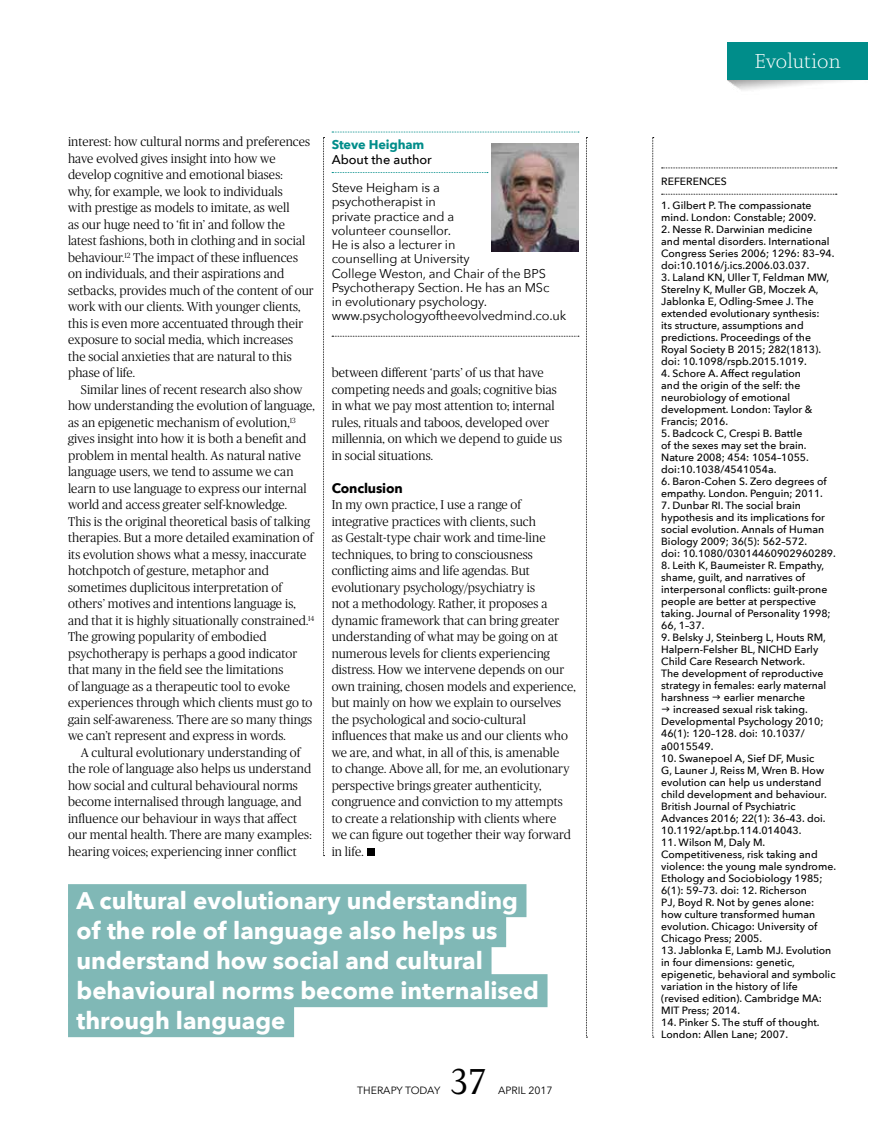
<style>
.page{position:relative;width:893px;height:1127px;background:#fff}
.page>*{position:absolute;margin:0;border:0;box-sizing:border-box;transform-origin:0 0}
.t1{font:37.5px "Joanna Nova";color:#000}
.t2{font:700 24px/30px "Avenir Next";color:#fff}
.t3{font:300 21px "Joanna Nova";letter-spacing:-.01em;color:#fff}
.t4{font:700 13.5px "Avenir Next";letter-spacing:-.01em;color:#000}
.t5{font:300 12.75px/16.5px "Publico";letter-spacing:.01em;color:#000}
.t6{font:12.75px/14.2px "Avenir Next";letter-spacing:-.01em;color:#000}
.t7{font:500 12.75px "Avenir Next";color:#000}
.t8{font:700 12.75px "Avenir Next";letter-spacing:-.01em;color:#008d8a}
.t9{font:500 10.5px/12px "Avenir Next";color:#000}
.t10{font:10.5px "Avenir Next";color:#000}
</style>
<div class="page">
<img style="left:727px;top:80px;width:123px;height:10px">
<div style="left:727px;top:43px;width:140px;height:37px;background:#008d8a"></div>
<svg style="left:586px;top:137px;width:1px;height:901px"></svg>
<svg style="left:652px;top:137px;width:2px;height:901px"></svg>
<svg style="left:323px;top:137px;width:2px;height:719px"></svg>
<svg style="left:332px;top:336px;width:247px;height:1px"></svg>
<svg style="left:662px;top:168px;width:175px;height:1px"></svg>
<svg style="left:662px;top:194px;width:175px;height:1px"></svg>
<div style="left:367px;top:848px;width:8px;height:8px;background:#000"></div>
<div style="left:68px;top:884px;width:458px;height:33px;background:#80b8b6"></div>
<div style="left:68px;top:914px;width:438px;height:33px;background:#80b8b6"></div>
<div style="left:68px;top:944px;width:423px;height:33px;background:#80b8b6"></div>
<div style="left:68px;top:974px;width:479px;height:33px;background:#80b8b6"></div>
<div style="left:68px;top:1004px;width:226px;height:33px;background:#80b8b6"></div>
<img style="left:492px;top:143px;width:86px;height:108px">
<svg style="left:332px;top:132px;width:247px;height:1px"></svg>
<svg style="left:332px;top:172px;width:156px;height:1px"></svg>
<p class="t5" style="left:68px;top:133px;width:247px">interest: how cultural norms and preferences have evolved gives insight into how we develop cognitive and emotional biases:<br>why, for example, we look to individuals<br>with prestige as models to imitate, as well<br>as our huge need to ‘fit in’ and follow the latest fashions, both in clothing and in social behaviour.<sup>12</sup> The impact of these influences on individuals, and their aspirations and setbacks, provides much of the content of our work with our clients. With younger clients, this is even more accentuated through their exposure to social media, which increases the social anxieties that are natural to this phase of life.</p>
<p class="t5" style="left:68px;top:380px;width:248px;text-indent:13px">Similar lines of recent research also show how understanding the evolution of language, as an epigenetic mechanism of evolution,<sup>13 </sup>gives insight into how it is both a benefit and problem in mental health. As natural native language users, we tend to assume we can learn to use language to express our internal world and access greater self-knowledge.<br>This is the original theoretical basis of talking therapies. But a more detailed examination of its evolution shows what a messy, inaccurate hotchpotch of gesture, metaphor and sometimes duplicitous interpretation of others’ motives and intentions language is, and that it is highly situationally constrained.<sup>14<br></sup>The growing popularity of embodied psychotherapy is perhaps a good indicator that many in the field see the limitations<br>of language as a therapeutic tool to evoke experiences through which clients must go to gain self-awareness. There are so many things we can’t represent and express in words.</p>
<p class="t5" style="left:68px;top:743px;width:245px;text-indent:13px">A cultural evolutionary understanding of the role of language also helps us understand how social and cultural behavioural norms become internalised through language, and influence our behaviour in ways that affect our mental health. There are many examples: hearing voices; experiencing inner conflict</p>
<p class="t8" style="left:332px;top:134px;width:94px">Steve Heigham</p>
<p class="t7" style="left:332px;top:148px;width:102px">About the author</p>
<p class="t6" style="left:332px;top:180px;width:236px">Steve Heigham is a<br>psychotherapist in<br>private practice and a<br>volunteer counsellor.<br>He is also a lecturer in<br>counselling at University<br>College Weston, and Chair of the BPS<br>Psychotherapy Section. He has an MSc<br>in evolutionary psychology. www.psychologyoftheevolvedmind.co.uk</p>
<p class="t5" style="left:332px;top:364px;width:232px">between different ‘parts’ of us that have competing needs and goals; cognitive bias in what we pay most attention to; internal rules, rituals and taboos, developed over millennia, on which we depend to guide us in social situations.</p>
<p class="t4" style="left:332px;top:476px;width:73px">Conclusion</p>
<p class="t5" style="left:332px;top:496px;width:246px">In my own practice, I use a range of integrative practices with clients, such<br>as Gestalt-type chair work and time-line techniques, to bring to consciousness conflicting aims and life agendas. But evolutionary psychology/psychiatry is<br>not a methodology. Rather, it proposes a dynamic framework that can bring greater understanding of what may be going on at numerous levels for clients experiencing distress. How we intervene depends on our own training, chosen models and experience, but mainly on how we explain to ourselves the psychological and socio-cultural influences that make us and our clients who we are, and what, in all of this, is amenable<br>to change. Above all, for me, an evolutionary perspective brings greater authenticity, congruence and conviction to my attempts to create a relationship with clients where<br>we can figure out together their way forward in life.</p>
<h2 class="t2" style="left:77px;top:885px;width:464px">A cultural evolutionary understanding of the role of language also helps us understand how social and cultural behavioural norms become internalised through language</h2>
<p class="t10" style="left:357px;top:1081px;width:85px">THERAPY TODAY</p>
<h1 class="t1" style="left:451px;top:1056px;width:37px">37</h1>
<p class="t10" style="left:498px;top:1081px;width:56px">APRIL 2017</p>
<h3 class="t3" style="left:754px;top:47px;width:89px">Evolution</h3>
<p class="t9" style="left:661px;top:175px;width:67px">REFERENCES</p>
<p class="t9" style="left:661px;top:199px;width:157px">1. Gilbert P. The compassionate mind. London: Constable; 2009.</p>
<p class="t9" style="left:661px;top:223px;width:175px">2. Nesse R. Darwinian medicine<br>and mental disorders. International Congress Series 2006; 1296: 83–94. doi:10.1016/j.ics.2006.03.037.</p>
<p class="t9" style="left:661px;top:271px;width:170px">3. Laland KN, Uller T, Feldman MW,<br>Sterelny K, Muller GB, Moczek A,<br>Jablonka E, Odling-Smee J. The extended evolutionary synthesis: its structure, assumptions and predictions. Proceedings of the<br>Royal Society B 2015; 282(1813). doi: 10.1098/rspb.2015.1019.</p>
<p class="t9" style="left:661px;top:367px;width:153px">4. Schore A. Affect regulation and the origin of the self: the neurobiology of emotional development. London: Taylor &amp;<br>Francis; 2016.</p>
<p class="t9" style="left:661px;top:427px;width:149px">5. Badcock C, Crespi B. Battle of the sexes may set the brain.<br>Nature 2008; 454: 1054–1055. doi:10.1038/4541054a.</p>
<p class="t9" style="left:661px;top:475px;width:167px">6. Baron-Cohen S. Zero degrees of empathy. London. Penguin; 2011.</p>
<p class="t9" style="left:661px;top:499px;width:176px">7. Dunbar RI. The social brain hypothesis and its implications for social evolution. Annals of Human Biology 2009; 36(5): 562–572.<br>doi: 10.1080/03014460902960289.</p>
<p class="t9" style="left:661px;top:559px;width:171px">8. Leith K, Baumeister R. Empathy, shame, guilt, and narratives of interpersonal conflicts: guilt-prone people are better at perspective taking. Journal of Personality 1998;<br>66, 1–37.</p>
<p class="t9" style="left:661px;top:631px;width:167px">9. Belsky J, Steinberg L, Houts RM,<br>Halpern-Felsher BL, NICHD Early<br>Child Care Research Network.<br>The development of reproductive strategy in females: early maternal harshness</p>
<p class="t9" style="left:724px;top:691px;width:83px">earlier menarche</p>
<p class="t9" style="left:673px;top:703px;width:136px">increased sexual risk taking.</p>
<p class="t9" style="left:661px;top:715px;width:164px">Developmental Psychology 2010;</p>
<p class="t9" style="left:661px;top:727px;width:145px">46(1): 120–128. doi: 10.1037/</p>
<p class="t9" style="left:661px;top:739px;width:54px">a0015549.</p>
<p class="t9" style="left:661px;top:751px;width:167px">10. Swanepoel A, Sief DF, Music<br>G, Launer J, Reiss M, Wren B. How evolution can help us understand child development and behaviour.<br>British Journal of Psychiatric<br>Advances 2016; 22(1): 36–43. doi.<br>10.1192/apt.bp.114.014043.</p>
<p class="t9" style="left:661px;top:835px;width:176px">11. Wilson M, Daly M.<br>Competitiveness, risk taking and violence: the young male syndrome.<br>Ethology and Sociobiology 1985;<br>6(1): 59–73. doi: 12. Richerson<br>PJ, Boyd R. Not by genes alone: how culture transformed human evolution. Chicago: University of<br>Chicago Press; 2005.</p>
<p class="t9" style="left:661px;top:943px;width:176px">13. Jablonka E, Lamb MJ. Evolution in four dimensions: genetic, epigenetic, behavioral and symbolic variation in the history of life (revised edition). Cambridge MA:<br>MIT Press; 2014.</p>
<p class="t9" style="left:661px;top:1015px;width:160px">14. Pinker S. The stuff of thought.<br>London: Allen Lane; 2007.</p>
</div>
